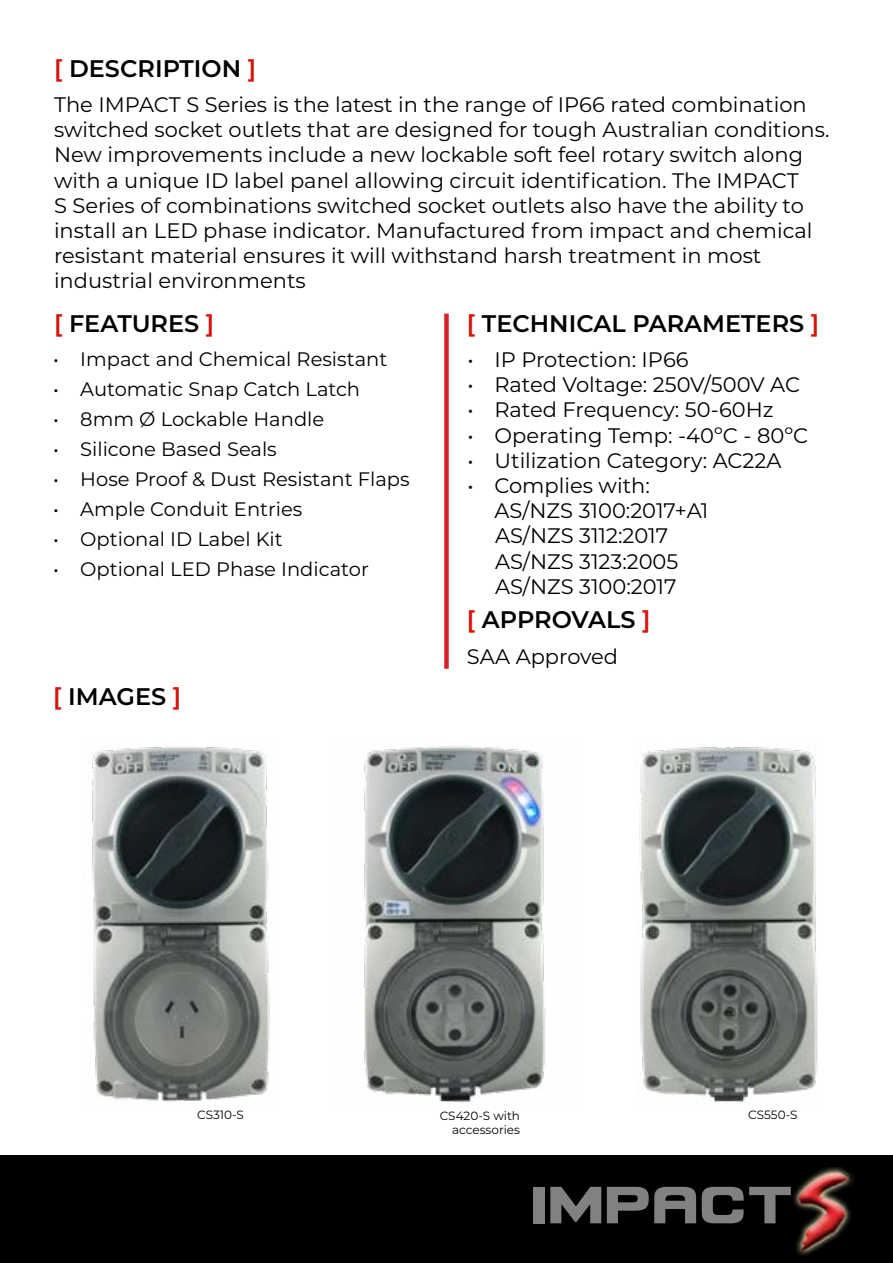
<style>
.page{position:relative;width:893px;height:1263px;background:#fff}
.page>*{position:absolute;margin:0;border:0;box-sizing:border-box;transform-origin:0 0}
.t1{font:63px "Usuzi";color:#7f8183}
.t2{font:600 24px "Montserrat";color:#000}
.t3{font:21px/25.2px "Montserrat";color:#000}
.t4{font:19.5px "Montserrat";color:#000}
.t5{font:12px "Montserrat";color:#000}
.s1{color:#d4140b}
</style>
<div class="page">
<div style="left:0;top:1155px;width:893px;height:108px;background:#000"></div>
<img style="left:794px;top:1168px;width:60px;height:88px">
<div style="left:444px;top:314px;width:5px;height:355px;background:#d52027"></div>
<img style="left:364px;top:746px;width:182px;height:357px">
<img style="left:92px;top:747px;width:178px;height:355px">
<img style="left:639px;top:747px;width:179px;height:355px">
<p class="t2" style="left:54px;top:52px;width:204px"><span class="s1">[</span> DESCRIPTION <span class="s1">]</span></p>
<p class="t3" style="left:54px;top:91px;width:777px">The IMPACT S Series is the latest in the range of IP66 rated combination switched socket outlets that are designed for tough Australian conditions.<br>New improvements include a new lockable soft feel rotary switch along with a unique ID label panel allowing circuit identification. The IMPACT<br>S Series of combinations switched socket outlets also have the ability to install an LED phase indicator. Manufactured from impact and chemical resistant material ensures it will withstand harsh treatment in most industrial environments</p>
<p class="t2" style="left:54px;top:307px;width:162px"><span class="s1">[</span> FEATURES <span class="s1">]</span></p>
<p class="t4" style="left:53px;top:345px;width:336px">• Impact and Chemical Resistant</p>
<p class="t4" style="left:53px;top:375px;width:308px">• Automatic Snap Catch Latch</p>
<p class="t4" style="left:53px;top:405px;width:273px">• 8mm Ø Lockable Handle</p>
<p class="t4" style="left:53px;top:435px;width:225px">• Silicone Based Seals</p>
<p class="t4" style="left:53px;top:465px;width:358px">• Hose Proof &amp; Dust Resistant Flaps</p>
<p class="t4" style="left:53px;top:495px;width:251px">• Ample Conduit Entries</p>
<p class="t4" style="left:53px;top:525px;width:231px">• Optional ID Label Kit</p>
<p class="t4" style="left:53px;top:555px;width:317px">• Optional LED Phase Indicator</p>
<p class="t2" style="left:53px;top:680px;width:130px"><span class="s1">[</span> IMAGES <span class="s1">]</span></p>
<p class="t2" style="left:467px;top:307px;width:354px"><span class="s1">[</span> TECHNICAL PARAMETERS <span class="s1">]</span></p>
<p class="t3" style="left:467px;top:346px;width:223px">• IP Protection: IP66</p>
<p class="t3" style="left:467px;top:371px;width:334px">• Rated Voltage: 250V/500V AC</p>
<p class="t3" style="left:467px;top:397px;width:308px">• Rated Frequency: 50-60Hz</p>
<p class="t3" style="left:467px;top:422px;width:342px">• Operating Temp: -40ºC - 80ºC</p>
<p class="t3" style="left:467px;top:447px;width:315px">• Utilization Category: AC22A</p>
<p class="t3" style="left:494px;top:472px;width:215px;text-indent:-27px">• Complies with:<br>AS/NZS 3100:2017+A1<br>AS/NZS 3112:2017<br>AS/NZS 3123:2005<br>AS/NZS 3100:2017</p>
<p class="t2" style="left:467px;top:603px;width:185px"><span class="s1">[</span> APPROVALS <span class="s1">]</span></p>
<p class="t3" style="left:467px;top:643px;width:153px">SAA Approved</p>
<p class="t5" style="left:197px;top:1106px;width:48px">CS310-S</p>
<p class="t5" style="left:440px;top:1107px;width:82px">CS420-S with</p>
<p class="t5" style="left:748px;top:1106px;width:51px">CS550-S</p>
<p class="t5" style="left:452px;top:1121px;width:69px">accessories</p>
<h1 class="t1" style="left:531px;top:1176px;width:264px">IMPACT</h1>
</div>
